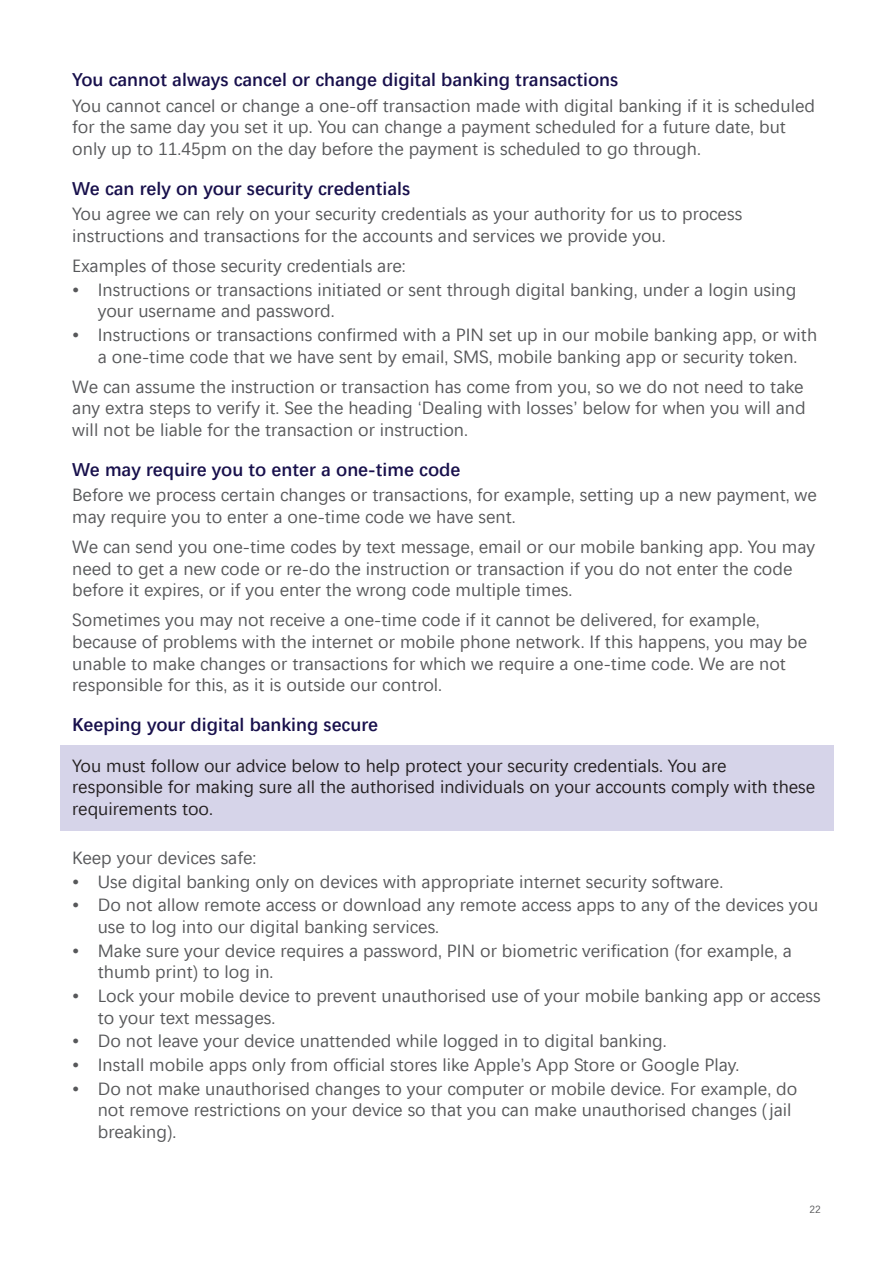
<style>
.page{position:relative;width:893px;height:1263px;background:#fff}
.page>*{position:absolute;margin:0;border:0;box-sizing:border-box;transform-origin:0 0}
.t1{font:600 18.75px "Segoe Alt";color:#18104c}
.t2{font:18px/21.6px "Segoe Alt";color:#57585a}
.t3{font:18px/21.6px "Segoe Alt";color:#231f20}
.t4{font:10.5px "Segoe Alt";color:#57585a}
</style>
<div class="page">
<div style="left:60px;top:746px;width:773px;height:85px;background:#d6d4e9"></div>
<p class="t1" style="left:72px;top:68px;width:547px">You cannot always cancel or change digital banking transactions</p>
<p class="t2" style="left:72px;top:94px;width:744px">You cannot cancel or change a one-off transaction made with digital banking if it is scheduled for the same day you set it up. You can change a payment scheduled for a future date, but only up to 11.45pm on the day before the payment is scheduled to go through.</p>
<p class="t1" style="left:72px;top:176px;width:339px">We can rely on your security credentials</p>
<p class="t2" style="left:72px;top:203px;width:671px">You agree we can rely on your security credentials as your authority for us to process instructions and transactions for the accounts and services we provide you.</p>
<p class="t2" style="left:72px;top:255px;width:335px">Examples of those security credentials are:</p>
<p class="t2" style="left:98px;top:278px;width:700px;text-indent:-26px">• Instructions or transactions initiated or sent through digital banking, under a login using your username and password.</p>
<p class="t2" style="left:72px;top:324px;width:746px;text-align:center">• Instructions or transactions confirmed with a PIN set up in our mobile banking app, or with a one-time code that we have sent by email, SMS, mobile banking app or security token.</p>
<p class="t2" style="left:72px;top:375px;width:735px;text-align:justify">We can assume the instruction or transaction has come from you, so we do not need to take any extra steps to verify it. See the heading ‘Dealing with losses’ below for when you will and will not be liable for the transaction or instruction.</p>
<p class="t1" style="left:72px;top:457px;width:390px">We may require you to enter a one-time code</p>
<p class="t2" style="left:72px;top:484px;width:746px">Before we process certain changes or transactions, for example, setting up a new payment, we may require you to enter a one-time code we have sent.</p>
<p class="t2" style="left:72px;top:536px;width:744px">We can send you one-time codes by text message, email or our mobile banking app. You may need to get a new code or re-do the instruction or transaction if you do not enter the code before it expires, or if you enter the wrong code multiple times.</p>
<p class="t2" style="left:72px;top:609px;width:736px">Sometimes you may not receive a one-time code if it cannot be delivered, for example, because of problems with the internet or mobile phone network. If this happens, you may be unable to make changes or transactions for which we require a one-time code. We are not responsible for this, as it is outside our control.</p>
<p class="t1" style="left:72px;top:712px;width:307px">Keeping your digital banking secure</p>
<p class="t3" style="left:72px;top:754px;width:744px">You must follow our advice below to help protect your security credentials. You are responsible for making sure all the authorised individuals on your accounts comply with these requirements too.</p>
<p class="t2" style="left:72px;top:846px;width:186px">Keep your devices safe:</p>
<p class="t2" style="left:72px;top:870px;width:652px">• Use digital banking only on devices with appropriate internet security software.</p>
<p class="t2" style="left:98px;top:894px;width:722px;text-indent:-26px">• Do not allow remote access or download any remote access apps to any of the devices you use to log into our digital banking services.</p>
<p class="t2" style="left:98px;top:939px;width:696px;text-indent:-26px">• Make sure your device requires a password, PIN or biometric verification (for example, a thumb print) to log in.</p>
<p class="t2" style="left:98px;top:984px;width:724px;text-indent:-26px">• Lock your mobile device to prevent unauthorised use of your mobile banking app or access to your text messages.</p>
<p class="t2" style="left:72px;top:1030px;width:596px">• Do not leave your device unattended while logged in to digital banking.</p>
<p class="t2" style="left:72px;top:1053px;width:669px">• Install mobile apps only from official stores like Apple’s App Store or Google Play.</p>
<p class="t2" style="left:98px;top:1077px;width:701px;text-indent:-26px">• Do not make unauthorised changes to your computer or mobile device. For example, do not remove restrictions on your device so that you can make unauthorised changes (jail breaking).</p>
<p class="t4" style="left:809px;top:1203px;width:13px">22</p>
</div>
